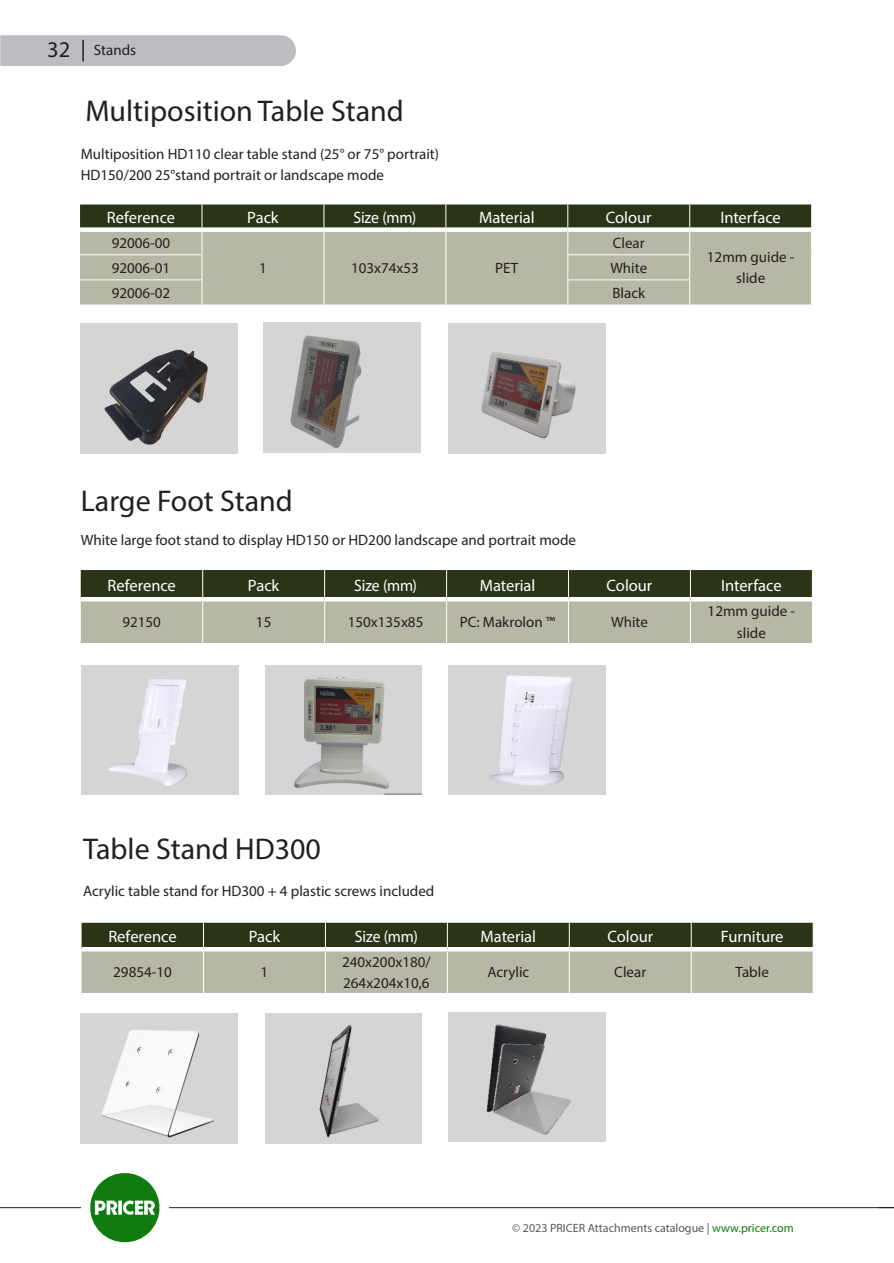
<style>
.page{position:relative;width:894px;height:1263px;background:#fff}
.page>*{position:absolute;margin:0;border:0;box-sizing:border-box;transform-origin:0 0}
.t1{font:30px "Myriad Pro";color:#231f20}
.t2{font:16.5px "Myriad Pro";letter-spacing:-.005em;color:#fff}
.t3{font:16.5px "Myriad Pro";letter-spacing:-.005em;color:#fff;scale:.95 1}
.t4{font:15px/21px "Myriad Pro";color:#231f20}
.t5{font:12px "Myriad Pro";color:#57585a}
.s1{font-size:22.5px}
.s2{color:#107c10}
</style>
<div class="page">
<hr style="left:0;top:1207px;width:893px;height:1px;background:#231f20">
<div style="left:81px;top:1200px;width:87px;height:14px;background:#fff"></div>
<svg style="left:90px;top:1173px;width:70px;height:70px"></svg>
<div style="left:0;top:35px;width:296px;height:31px;background:#bcbdc0"></div>
<hr style="left:82px;top:40px;width:2px;height:21px;background:#231f20">
<svg style="left:81px;top:922px;width:732px;height:71px;background:#858973"></svg>
<hr style="left:81px;top:947px;width:122px;height:4px;background:#fff">
<hr style="left:203px;top:947px;width:122px;height:4px;background:#fff">
<hr style="left:325px;top:947px;width:122px;height:4px;background:#fff">
<hr style="left:447px;top:947px;width:122px;height:4px;background:#fff">
<hr style="left:569px;top:947px;width:122px;height:4px;background:#fff">
<hr style="left:691px;top:947px;width:121px;height:4px;background:#fff">
<hr style="left:203px;top:951px;width:1px;height:42px;background:#fff">
<hr style="left:325px;top:951px;width:1px;height:42px;background:#fff">
<hr style="left:447px;top:951px;width:1px;height:42px;background:#fff">
<hr style="left:569px;top:951px;width:1px;height:42px;background:#fff">
<hr style="left:690px;top:951px;width:1px;height:42px;background:#fff">
<hr style="left:812px;top:949px;width:1px;height:44px;background:#fff">
<svg style="left:80px;top:204px;width:732px;height:101px;background:#9b9e8a"></svg>
<img style="left:263px;top:323px;width:157px;height:129px">
<img style="left:81px;top:323px;width:156px;height:130px">
<img style="left:448px;top:323px;width:156px;height:130px">
<svg style="left:81px;top:570px;width:731px;height:73px;background:#80856e"></svg>
<hr style="left:81px;top:597px;width:122px;height:4px;background:#fff">
<hr style="left:203px;top:597px;width:121px;height:4px;background:#fff">
<hr style="left:324px;top:597px;width:122px;height:4px;background:#fff">
<hr style="left:446px;top:597px;width:122px;height:4px;background:#fff">
<hr style="left:568px;top:597px;width:122px;height:4px;background:#fff">
<hr style="left:690px;top:597px;width:121px;height:4px;background:#fff">
<hr style="left:202px;top:601px;width:1px;height:42px;background:#fff">
<hr style="left:324px;top:601px;width:1px;height:42px;background:#fff">
<hr style="left:446px;top:601px;width:1px;height:42px;background:#fff">
<hr style="left:568px;top:601px;width:1px;height:42px;background:#fff">
<hr style="left:690px;top:601px;width:1px;height:42px;background:#fff">
<hr style="left:811px;top:599px;width:1px;height:44px;background:#fff">
<img style="left:82px;top:665px;width:156px;height:129px">
<img style="left:265px;top:665px;width:156px;height:129px">
<img style="left:448px;top:1012px;width:157px;height:129px">
<img style="left:80px;top:1014px;width:157px;height:129px">
<img style="left:265px;top:1013px;width:156px;height:130px">
<img style="left:448px;top:665px;width:157px;height:129px">
<p class="t4" style="left:47px;top:39px;width:90px"><span class="s1">32</span> Stands</p>
<h1 class="t1" style="left:85px;top:93px;width:320px">Multiposition Table Stand</h1>
<p class="t4" style="left:81px;top:143px;width:360px">Multiposition HD110 clear table stand (25° or 75° portrait)<br>HD150/200 25°stand portrait or landscape mode</p>
<p class="t2" style="left:107px;top:207px;width:70px">Reference</p>
<p class="t2" style="left:247px;top:207px;width:33px">Pack</p>
<p class="t3" style="left:353px;top:207px;width:68px">Size (mm)</p>
<p class="t2" style="left:479px;top:207px;width:57px">Material</p>
<p class="t2" style="left:605px;top:207px;width:47px">Colour</p>
<p class="t2" style="left:720px;top:207px;width:62px">Interface</p>
<p class="t4" style="left:112px;top:232px;width:60px">92006-00</p>
<p class="t4" style="left:259px;top:257px;width:9px">1</p>
<p class="t4" style="left:351px;top:257px;width:69px">103x74x53</p>
<p class="t4" style="left:495px;top:257px;width:25px">PET</p>
<p class="t4" style="left:612px;top:232px;width:33px">Clear</p>
<p class="t4" style="left:706px;top:247px;width:89px;text-align:center">12mm guide - slide</p>
<p class="t4" style="left:112px;top:257px;width:60px">92006-01</p>
<p class="t4" style="left:610px;top:257px;width:38px">White</p>
<p class="t4" style="left:112px;top:282px;width:60px">92006-02</p>
<p class="t4" style="left:612px;top:282px;width:34px">Black</p>
<h1 class="t1" style="left:81px;top:482px;width:213px">Large Foot Stand</h1>
<p class="t4" style="left:81px;top:529px;width:496px">White large foot stand to display HD150 or HD200 landscape and portrait mode</p>
<p class="t2" style="left:108px;top:575px;width:70px">Reference</p>
<p class="t2" style="left:248px;top:575px;width:33px">Pack</p>
<p class="t3" style="left:354px;top:575px;width:68px">Size (mm)</p>
<p class="t2" style="left:479px;top:575px;width:57px">Material</p>
<p class="t2" style="left:606px;top:575px;width:47px">Colour</p>
<p class="t2" style="left:721px;top:575px;width:62px">Interface</p>
<p class="t4" style="left:122px;top:611px;width:40px">92150</p>
<p class="t4" style="left:256px;top:611px;width:17px">15</p>
<p class="t4" style="left:348px;top:611px;width:77px">150x135x85</p>
<p class="t4" style="left:459px;top:611px;width:97px">PC: Makrolon ™</p>
<p class="t4" style="left:610px;top:611px;width:38px">White</p>
<p class="t4" style="left:707px;top:600px;width:89px;text-align:center">12mm guide - slide</p>
<h1 class="t1" style="left:83px;top:830px;width:239px">Table Stand HD300</h1>
<p class="t4" style="left:83px;top:880px;width:353px">Acrylic table stand for HD300 + 4 plastic screws included</p>
<p class="t2" style="left:108px;top:926px;width:70px">Reference</p>
<p class="t2" style="left:249px;top:926px;width:33px">Pack</p>
<p class="t3" style="left:355px;top:926px;width:68px">Size (mm)</p>
<p class="t2" style="left:480px;top:926px;width:57px">Material</p>
<p class="t2" style="left:607px;top:926px;width:47px">Colour</p>
<p class="t2" style="left:720px;top:926px;width:64px">Furniture</p>
<p class="t4" style="left:113px;top:961px;width:60px">29854-10</p>
<p class="t4" style="left:260px;top:961px;width:9px">1</p>
<p class="t4" style="left:342px;top:950px;width:90px">240x200x180/<br>264x204x10,6</p>
<p class="t4" style="left:487px;top:961px;width:43px">Acrylic</p>
<p class="t4" style="left:614px;top:961px;width:33px">Clear</p>
<p class="t4" style="left:735px;top:961px;width:35px">Table</p>
<p class="t5" style="left:512px;top:1220px;width:283px">© 2023 PRICER Attachments catalogue | <span class="s2">www.pricer.com</span></p>
</div>
